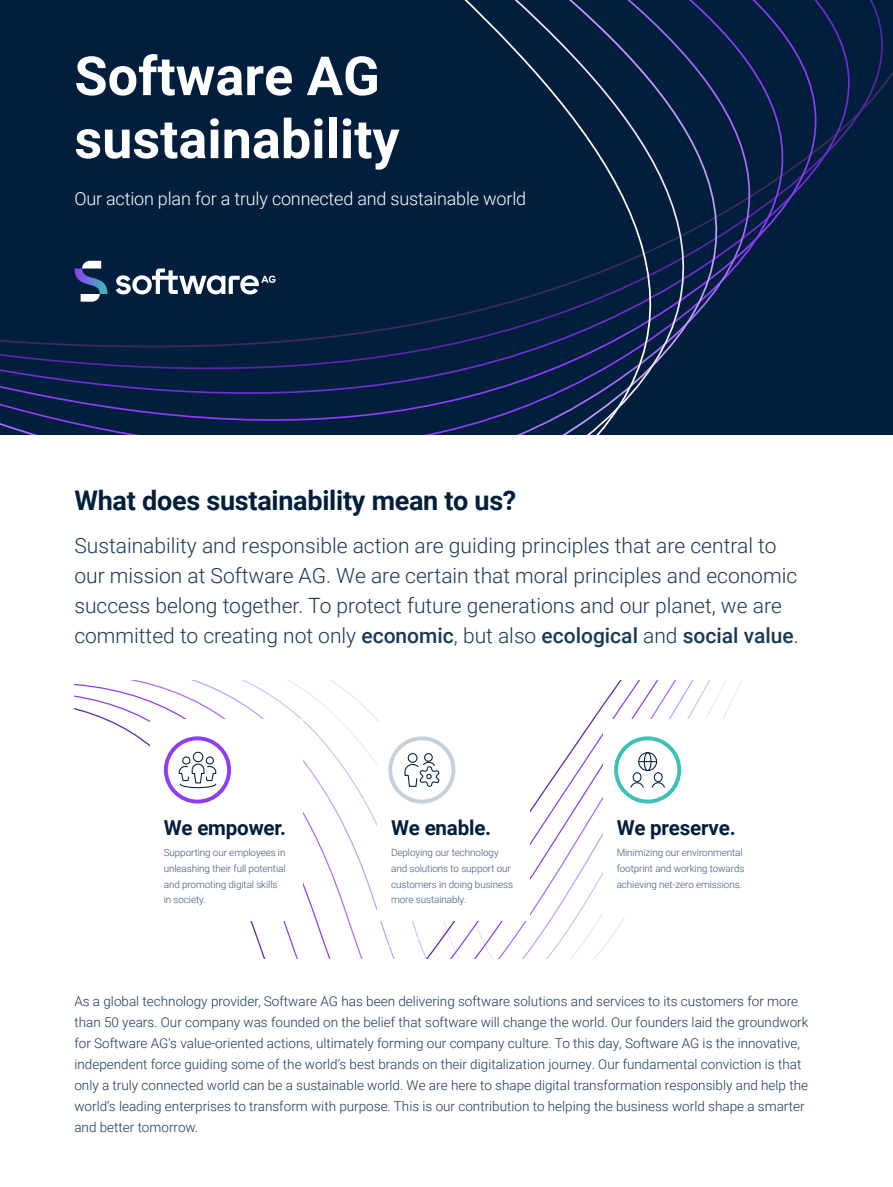
<style>
.page{position:relative;width:893px;height:1187px;background:#fff}
.page>*{position:absolute;margin:0;border:0;box-sizing:border-box;transform-origin:0 0}
.h1-L_-_Headline_30_4{font:700 54px/63px "Roboto";color:#fff}
.h2_-_Headline_18_26{font:700 27px "Roboto";letter-spacing:-.01em;color:#011f3d}
.body_-_Last_sent__9{font:300 21px/30px "Roboto";color:#193857}
.t1{font:700 20.55px "Roboto";letter-spacing:-.01em;color:#011f3d}
.intro_-_12_18__light{font:300 18px "Roboto";letter-spacing:-.01em;color:#fff}
.body_-_Last_sent__9-2{font:300 13.5px/21px "Roboto";color:#193857}
.t2{font:300 9.9px/15.6px "Roboto";letter-spacing:-.01em;color:#36597d}
.s1{font-weight:500}
</style>
<div class="page">
<div style="left:0;top:0;width:893px;height:434px;background:#011f3d"></div>
<div style="left:37px;top:37px;width:371px;height:243px;background:#011f3d"></div>
<svg style="left:74px;top:261px;width:33px;height:41px"></svg>
<svg style="left:116px;top:268px;width:160px;height:26px"></svg>
<svg style="left:74px;top:680px;width:669px;height:277px"></svg>
<div style="left:377px;top:721px;width:152px;height:199px;background:#fff"></div>
<div style="left:388px;top:736px;width:67px;height:67px;border:4px solid #7e96ae;border-radius:50%"></div>
<div style="left:408px;top:753px;width:9px;height:9px;border:1px solid #011f3d;border-radius:50%"></div>
<div style="left:424px;top:753px;width:9px;height:8px;border:1px solid #011f3d;border-radius:50%"></div>
<svg style="left:404px;top:761px;width:36px;height:26px"></svg>
<div style="left:150px;top:719px;width:153px;height:201px;background:#fff"></div>
<svg style="left:166px;top:738px;width:63px;height:63px"></svg>
<div style="left:164px;top:736px;width:67px;height:67px;border:4px solid #8e3cf7;border-radius:50%"></div>
<div style="left:193px;top:751px;width:10px;height:11px;border:1px solid #011f3d;border-radius:50%"></div>
<div style="left:182px;top:756px;width:8px;height:8px;border:1px solid #011f3d;border-radius:50%"></div>
<div style="left:206px;top:756px;width:8px;height:8px;border:1px solid #011f3d;border-radius:50%"></div>
<svg style="left:178px;top:763px;width:39px;height:25px"></svg>
<div style="left:603px;top:719px;width:153px;height:199px;background:#fff"></div>
<div style="left:614px;top:736px;width:67px;height:67px;border:4px solid #3cc1b7;border-radius:50%"></div>
<div style="left:638px;top:752px;width:19px;height:19px;border:1px solid #011f3d;border-radius:50%"></div>
<svg style="left:639px;top:761px;width:18px;height:1px"></svg>
<div style="left:644px;top:752px;width:7px;height:19px;border:1px solid #011f3d;border-radius:50%"></div>
<div style="left:633px;top:772px;width:8px;height:10px;border:1px solid #011f3d;border-radius:50%"></div>
<svg style="left:630px;top:781px;width:14px;height:7px"></svg>
<div style="left:654px;top:772px;width:9px;height:10px;border:1px solid #011f3d;border-radius:50%"></div>
<svg style="left:651px;top:781px;width:14px;height:7px"></svg>
<p class="h1-L_-_Headline_30_4" style="left:74px;top:42px;width:327px">Software AG sustainability</p>
<p class="intro_-_12_18__light" style="left:74px;top:186px;width:453px">Our action plan for a truly connected and sustainable world</p>
<p class="h2_-_Headline_18_26" style="left:74px;top:481px;width:443px">What does sustainability mean to us?</p>
<p class="body_-_Last_sent__9" style="left:74px;top:529px;width:726px">Sustainability and responsible action are guiding principles that are central to our mission at Software AG. We are certain that moral principles and economic success belong together. To protect future generations and our planet, we are committed to creating not only <span class="s1">economic</span>, but also <span class="s1">ecological</span> and <span class="s1">social value</span>.</p>
<p class="t1" style="left:164px;top:813px;width:124px">We empower.</p>
<p class="t2" style="left:164px;top:844px;width:123px">Supporting our employees in unleashing their full potential and promoting digital skills in society.</p>
<p class="t1" style="left:391px;top:813px;width:102px">We enable.</p>
<p class="t2" style="left:391px;top:844px;width:123px">Deploying our technology and solutions to support our customers in doing business more sustainably.</p>
<p class="t1" style="left:617px;top:813px;width:121px">We preserve.</p>
<p class="t2" style="left:617px;top:844px;width:129px">Minimizing our environmental footprint and working towards achieving net-zero emissions.</p>
<p class="body_-_Last_sent__9-2" style="left:74px;top:989px;width:735px">As a global technology provider, Software AG has been delivering software solutions and services to its customers for more than 50 years. Our company was founded on the belief that software will change the world. Our founders laid the groundwork for Software AG's value-oriented actions, ultimately forming our company culture. To this day, Software AG is the innovative, independent force guiding some of the world’s best brands on their digitalization journey. Our fundamental conviction is that only a truly connected world can be a sustainable world. We are here to shape digital transformation responsibly and help the world’s leading enterprises to transform with purpose. This is our contribution to helping the business world shape a smarter and better tomorrow.</p>
</div>
